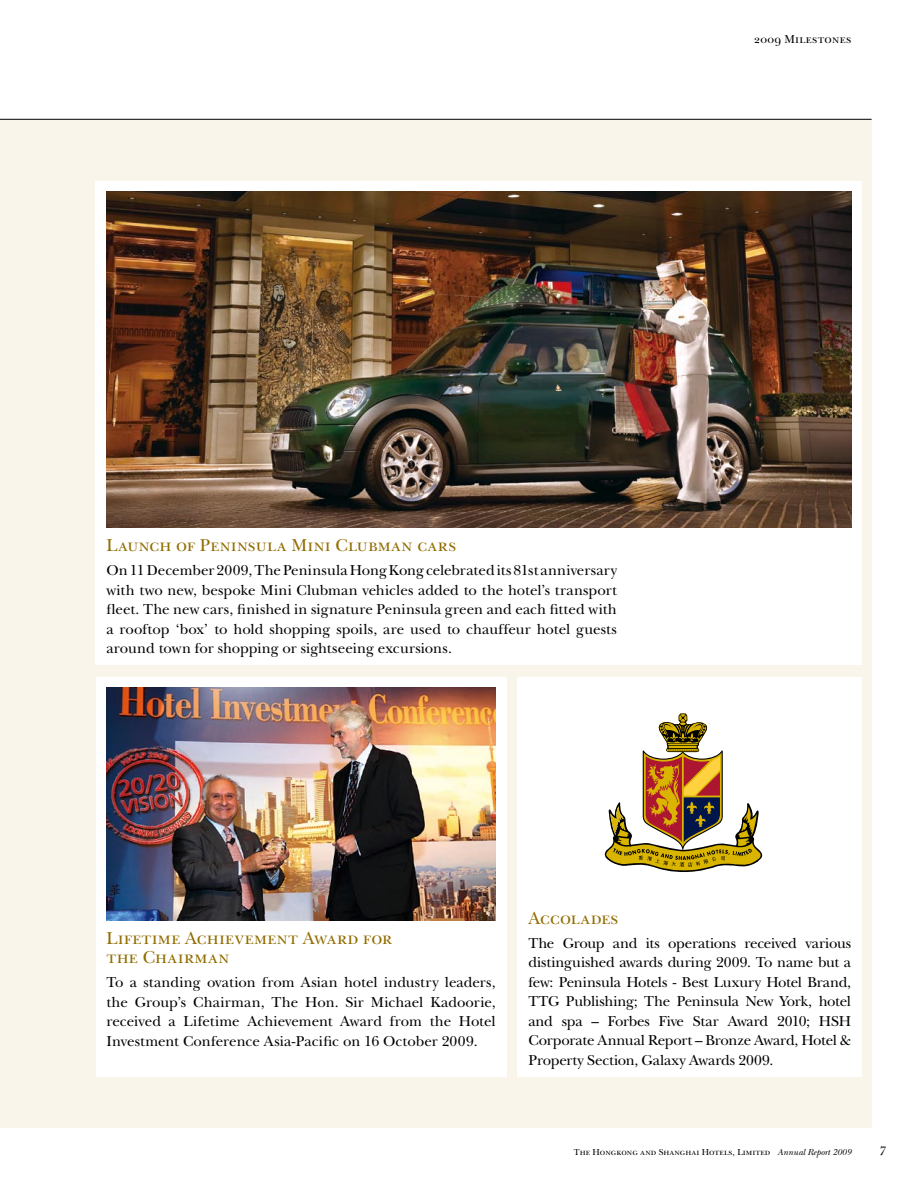
<style>
.page{position:relative;width:915px;height:1191px;background:#fff}
.page>*{position:absolute;margin:0;border:0;box-sizing:border-box;transform-origin:0 0}
.t1{font:18px/19.5px "New Baskerville Std";letter-spacing:.015em;color:#916d00}
.t2{font:18px "New Baskerville Std";letter-spacing:-.005em;color:#916d00}
.t3{font:15px/19.5px "New Baskerville Std";letter-spacing:-.005em;color:#000;text-align:justify}
.t4{font:12px "New Baskerville Std";letter-spacing:.025em;color:#000}
.t5{font:9px "New Baskerville Std";color:#000}
.s1{font-style:italic}
</style>
<div class="page">
<div style="left:0;top:119px;width:871px;height:1008px;background:#faf5eb"></div>
<div style="left:96px;top:181px;width:765px;height:483px;background:#fff"></div>
<div style="left:517px;top:677px;width:344px;height:399px;background:#fff"></div>
<div style="left:96px;top:677px;width:410px;height:400px;background:#fff"></div>
<img style="left:106px;top:191px;width:744px;height:336px">
<img style="left:106px;top:687px;width:389px;height:233px">
<hr style="left:0;top:119px;width:871px;height:1px;background:#000">
<svg style="left:604px;top:713px;width:159px;height:159px"></svg>
<p class="t4" style="left:753px;top:32px;width:99px">2009 Milestones</p>
<p class="t1" style="left:106px;top:536px;width:351px">Launch of Peninsula Mini Clubman cars</p>
<p class="t3" style="left:106px;top:560px;width:512px">On 11 December 2009, The Peninsula Hong Kong celebrated its 81st anniversary with two new, bespoke Mini Clubman vehicles added to the hotel’s transport fleet. The new cars, finished in signature Peninsula green and each fitted with a rooftop ‘box’ to hold shopping spoils, are used to chauffeur hotel guests around town for shopping or sightseeing excursions.</p>
<p class="t1" style="left:106px;top:928px;width:287px">Lifetime Achievement Award for the Chairman</p>
<p class="t3" style="left:106px;top:972px;width:391px">To a standing ovation from Asian hotel industry leaders, the Group’s Chairman, The Hon. Sir Michael Kadoorie, received a Lifetime Achievement Award from the Hotel Investment Conference Asia-Pacific on 16 October 2009.</p>
<p class="t2" style="left:528px;top:907px;width:92px">Accolades</p>
<p class="t3" style="left:528px;top:933px;width:324px">The Group and its operations received various distinguished awards during 2009. To name but a few: Peninsula Hotels - Best Luxury Hotel Brand, TTG Publishing; The Peninsula New York, hotel and spa – Forbes Five Star Award 2010; HSH Corporate Annual Report – Bronze Award, Hotel &amp; Property Section, Galaxy Awards 2009.</p>
<p class="t5" style="left:573px;top:1146px;width:279px">The Hongkong and Shanghai Hotels, Limited <span class="s1">Annual Report 2009</span></p>
</div>
